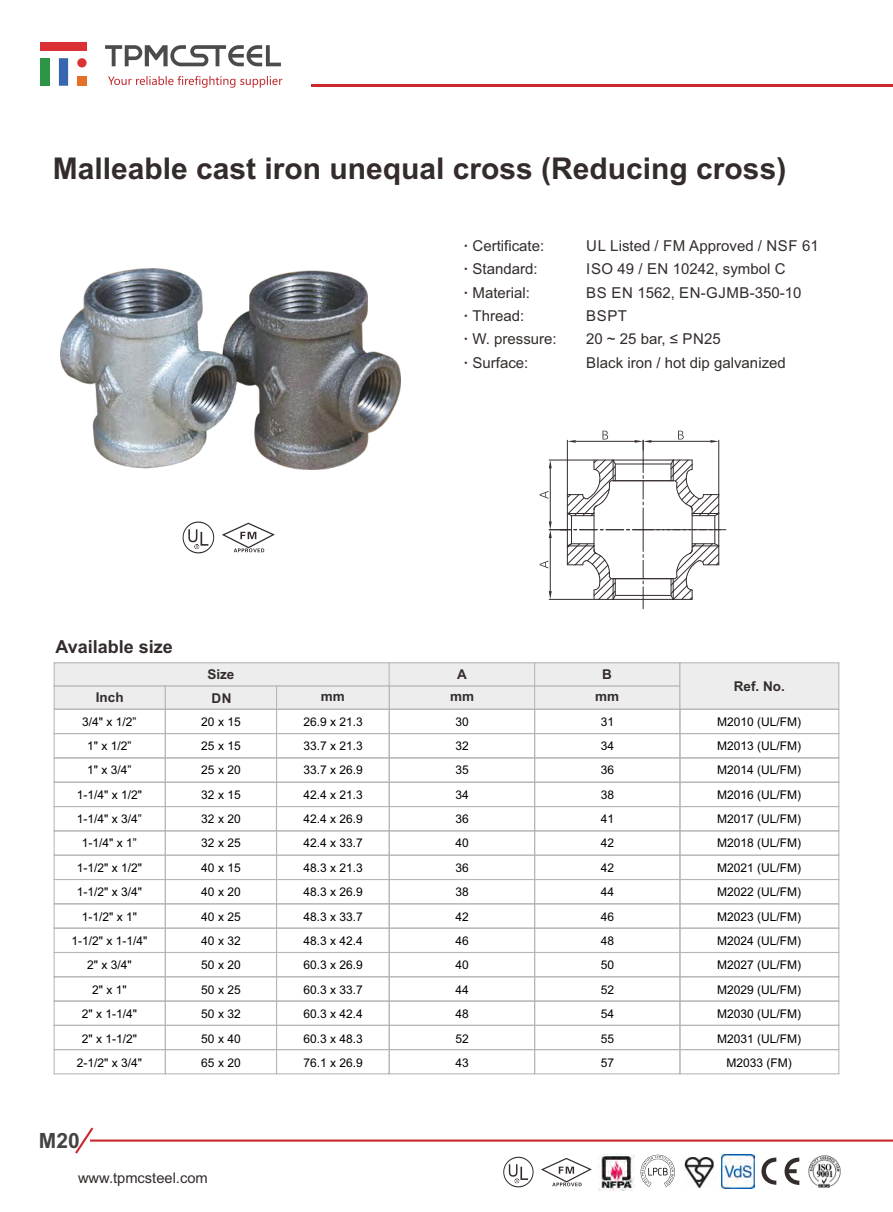
<style>
.page{position:relative;width:893px;height:1212px;background:#fff}
.page>*{position:absolute;margin:0;border:0;box-sizing:border-box;transform-origin:0 0}
.t1{font:700 30px "Arial";color:#332c2b}
.t2{font:700 21px "Arial";color:#464443}
.t3{font:700 18px "Arial";color:#332c2b}
.t4{font:15px/23.4px "Arial";color:#332c2b}
.t5{font:14.7px "Arial";color:#332c2b}
.t6{font:700 13.5px/21.9px "Arial";color:#332c2b;text-align:center}
.t7{font:12px/24.5px "Arial";color:#000;text-align:justify}
.s1{font-weight:700}
</style>
<div class="page">
<hr style="left:90px;top:1139px;width:803px;height:2px;background:#ca2a2e">
<svg style="left:75px;top:1127px;width:20px;height:27px"></svg>
<hr style="left:311px;top:85px;width:582px;height:2px;background:#ca2a2e">
<div style="left:41px;top:42px;width:46px;height:8px;background:#dc3134"></div>
<div style="left:59px;top:58px;width:9px;height:28px;background:#3767ae"></div>
<div style="left:77px;top:76px;width:10px;height:10px;background:#e47029"></div>
<div style="left:41px;top:58px;width:9px;height:28px;background:#2d9644"></div>
<div style="left:77px;top:58px;width:10px;height:9px;background:#dc3134;border-radius:50%"></div>
<svg style="left:105px;top:45px;width:176px;height:21px"></svg>
<svg style="left:108px;top:76px;width:174px;height:12px"></svg>
<img style="left:61px;top:269px;width:340px;height:201px">
<svg style="left:761px;top:1157px;width:38px;height:28px"></svg>
<img style="left:598px;top:1154px;width:36px;height:36px">
<img style="left:684px;top:1157px;width:30px;height:30px">
<svg style="left:640px;top:1155px;width:35px;height:32px"></svg>
<img style="left:721px;top:1154px;width:34px;height:34px">
<img style="left:808px;top:1155px;width:33px;height:33px">
<svg style="left:541px;top:1158px;width:51px;height:28px"></svg>
<svg style="left:503px;top:1157px;width:31px;height:30px"></svg>
<svg style="left:222px;top:523px;width:53px;height:29px"></svg>
<svg style="left:183px;top:521px;width:31px;height:32px"></svg>
<svg style="left:54px;top:662px;width:785px;height:412px"></svg>
<svg style="left:540px;top:431px;width:186px;height:178px"></svg>
<h1 class="t1" style="left:53px;top:157px;width:735px">Malleable cast iron unequal cross (Reducing cross)</h1>
<p class="t4" style="left:463px;top:235px;width:95px"><span class="s1">·</span> Certificate:<br><span class="s1">·</span> Standard:<br><span class="s1">·</span> Material:<br><span class="s1">·</span> Thread:<br><span class="s1">·</span> W. pressure: <span class="s1">·</span> Surface:</p>
<p class="t4" style="left:586px;top:235px;width:234px">UL Listed / FM Approved / NSF 61<br>ISO 49 / EN 10242, symbol C<br>BS EN 1562, EN-GJMB-350-10<br>BSPT<br>20 ~ 25 bar, ≤ PN25<br>Black iron / hot dip galvanized</p>
<h3 class="t3" style="left:55px;top:640px;width:119px">Available size</h3>
<p class="t6" style="left:207px;top:665px;width:29px">Size</p>
<p class="t6" style="left:96px;top:688px;width:29px">Inch</p>
<p class="t6" style="left:211px;top:688px;width:21px">DN</p>
<p class="t6" style="left:321px;top:687px;width:26px">mm</p>
<p class="t6" style="left:450px;top:665px;width:26px">A mm</p>
<p class="t6" style="left:595px;top:665px;width:26px">B mm</p>
<p class="t6" style="left:734px;top:676px;width:53px">Ref. No.</p>
<p class="t7" style="left:71px;top:710px;width:77px;text-align:center">3/4" x 1/2”<br>1" x 1/2”<br>1" x 3/4”<br>1-1/4" x 1/2"<br>1-1/4" x 3/4”<br>1-1/4" x 1”<br>1-1/2" x 1/2"<br>1-1/2" x 3/4"<br>1-1/2" x 1"<br>1-1/2" x 1-1/4"<br>2" x 3/4"<br>2" x 1"<br>2" x 1-1/4"<br>2" x 1-1/2"<br>2-1/2" x 3/4"</p>
<p class="t7" style="left:303px;top:710px;width:61px">26.9 x 21.3<br>33.7 x 21.3<br>33.7 x 26.9<br>42.4 x 21.3<br>42.4 x 26.9<br>42.4 x 33.7<br>48.3 x 21.3<br>48.3 x 26.9<br>48.3 x 33.7<br>48.3 x 42.4<br>60.3 x 26.9<br>60.3 x 33.7<br>60.3 x 42.4<br>60.3 x 48.3<br>76.1 x 26.9</p>
<p class="t7" style="left:201px;top:710px;width:41px">20 x 15<br>25 x 15<br>25 x 20<br>32 x 15<br>32 x 20<br>32 x 25<br>40 x 15<br>40 x 20<br>40 x 25<br>40 x 32<br>50 x 20<br>50 x 25<br>50 x 32<br>50 x 40<br>65 x 20</p>
<p class="t7" style="left:717px;top:710px;width:86px;text-align:center">M2010 (UL/FM)<br>M2013 (UL/FM)<br>M2014 (UL/FM)<br>M2016 (UL/FM)<br>M2017 (UL/FM)<br>M2018 (UL/FM)<br>M2021 (UL/FM)<br>M2022 (UL/FM)<br>M2023 (UL/FM)<br>M2024 (UL/FM)<br>M2027 (UL/FM)<br>M2029 (UL/FM)<br>M2030 (UL/FM)<br>M2031 (UL/FM)<br>M2033 (FM)</p>
<p class="t7" style="left:455px;top:710px;width:15px">30<br>32<br>35<br>34<br>36<br>40<br>36<br>38<br>42<br>46<br>40<br>44<br>48<br>52<br>43</p>
<p class="t7" style="left:601px;top:710px;width:15px">31<br>34<br>36<br>38<br>41<br>42<br>42<br>44<br>46<br>48<br>50<br>52<br>54<br>55<br>57</p>
<h2 class="t2" style="left:39px;top:1133px;width:42px">M20</h2>
<p class="t5" style="left:78px;top:1172px;width:131px">www.tpmcsteel.com</p>
</div>
